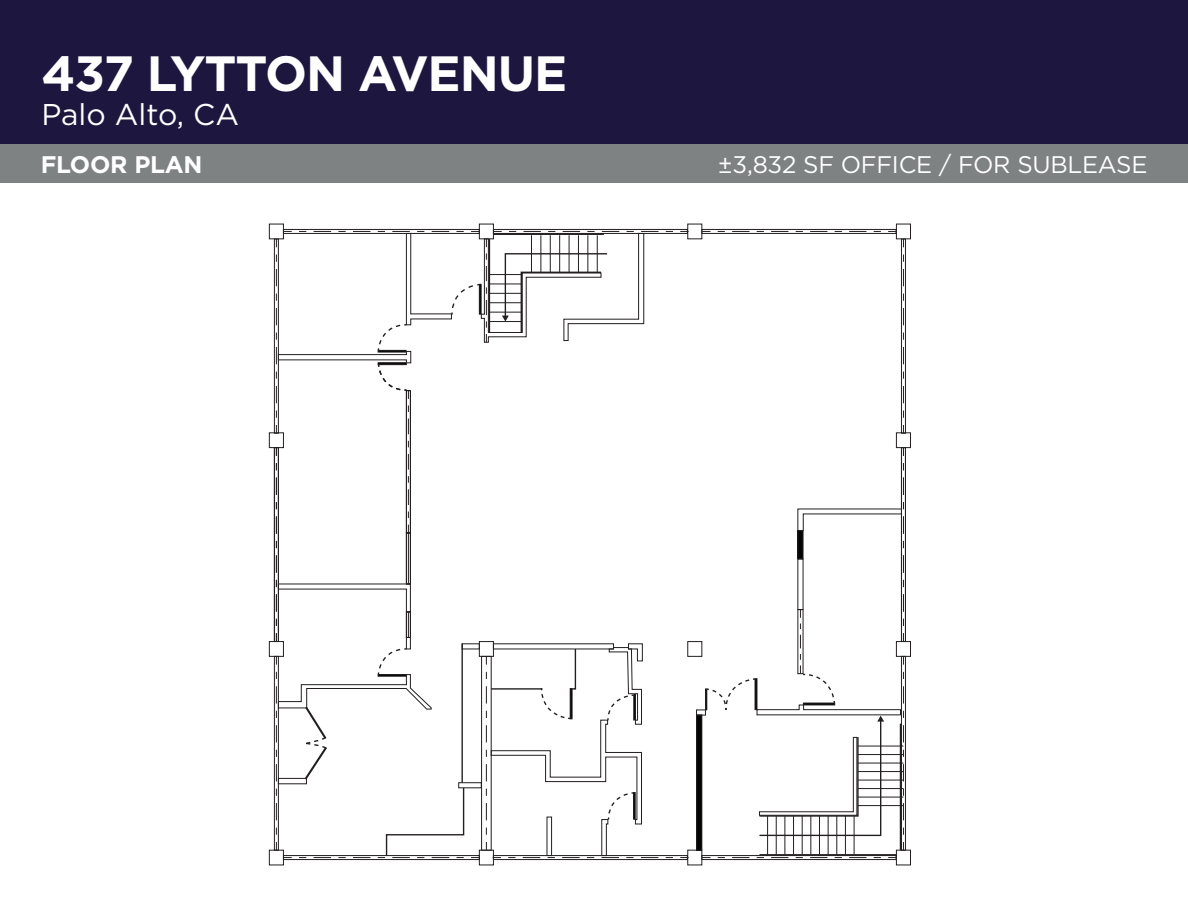
<style>
.page{position:relative;width:1188px;height:918px;background:#fff}
.page>*{position:absolute;margin:0;border:0;box-sizing:border-box;transform-origin:0 0}
.t1{font:700 49.5px "Gotham";letter-spacing:-.02em;color:#fff}
.t2{font:30px "Gotham";color:#fff}
.t3{font:24px "Gotham";letter-spacing:-.01em;color:#fff}
.t4{font:700 24px "Gotham";letter-spacing:-.01em;color:#fff}
</style>
<div class="page">
<div style="left:479px;top:224px;width:15px;height:15px;border:1px solid #231f20"></div>
<div style="left:269px;top:224px;width:15px;height:15px;border:1px solid #231f20"></div>
<div style="left:687px;top:224px;width:15px;height:15px;border:1px solid #231f20"></div>
<div style="left:896px;top:224px;width:15px;height:15px;border:1px solid #231f20"></div>
<div style="left:269px;top:641px;width:15px;height:16px;border:1px solid #231f20"></div>
<div style="left:687px;top:641px;width:15px;height:16px;border:1px solid #231f20"></div>
<div style="left:896px;top:641px;width:15px;height:16px;border:1px solid #231f20"></div>
<div style="left:479px;top:850px;width:15px;height:15px;border:1px solid #231f20"></div>
<div style="left:269px;top:850px;width:15px;height:15px;border:1px solid #231f20"></div>
<div style="left:687px;top:850px;width:15px;height:15px;border:1px solid #231f20"></div>
<div style="left:896px;top:850px;width:15px;height:15px;border:1px solid #231f20"></div>
<div style="left:269px;top:432px;width:15px;height:16px;border:1px solid #231f20"></div>
<div style="left:896px;top:432px;width:15px;height:16px;border:1px solid #231f20"></div>
<div style="left:283px;top:229px;width:197px;height:5px;border:1px solid #231f20"></div>
<div style="left:493px;top:229px;width:195px;height:5px;border:1px solid #231f20"></div>
<div style="left:702px;top:229px;width:194px;height:5px;border:1px solid #231f20"></div>
<div style="left:901px;top:239px;width:5px;height:195px;border:1px solid #231f20"></div>
<svg style="left:718px;top:231px;width:178px;height:1px"></svg>
<svg style="left:903px;top:255px;width:1px;height:178px"></svg>
<div style="left:901px;top:447px;width:5px;height:195px;border:1px solid #231f20"></div>
<div style="left:901px;top:656px;width:5px;height:195px;border:1px solid #231f20"></div>
<div style="left:274px;top:239px;width:5px;height:195px;border:1px solid #231f20"></div>
<div style="left:274px;top:447px;width:5px;height:195px;border:1px solid #231f20"></div>
<div style="left:274px;top:656px;width:5px;height:195px;border:1px solid #231f20"></div>
<div style="left:283px;top:855px;width:197px;height:5px;border:1px solid #231f20"></div>
<div style="left:493px;top:855px;width:195px;height:5px;border:1px solid #231f20"></div>
<div style="left:702px;top:855px;width:194px;height:5px;border:1px solid #231f20"></div>
<svg style="left:718px;top:857px;width:178px;height:1px"></svg>
<div style="left:697px;top:715px;width:5px;height:135px;background:#040503"></div>
<div style="left:696px;top:715px;width:6px;height:135px;border:1px solid #231f20"></div>
<div style="left:696px;top:710px;width:10px;height:5px;border:1px solid #231f20"></div>
<hr style="left:854px;top:816px;width:1px;height:39px;background:#231f20">
<hr style="left:759px;top:854px;width:137px;height:1px;background:#231f20">
<hr style="left:785px;top:816px;width:1px;height:39px;background:#231f20">
<hr style="left:793px;top:816px;width:1px;height:39px;background:#231f20">
<hr style="left:802px;top:816px;width:1px;height:39px;background:#231f20">
<hr style="left:810px;top:816px;width:1px;height:39px;background:#231f20">
<hr style="left:819px;top:816px;width:1px;height:39px;background:#231f20">
<hr style="left:828px;top:816px;width:1px;height:39px;background:#231f20">
<hr style="left:767px;top:816px;width:1px;height:39px;background:#231f20">
<hr style="left:776px;top:816px;width:1px;height:39px;background:#231f20">
<hr style="left:836px;top:816px;width:1px;height:39px;background:#231f20">
<hr style="left:845px;top:816px;width:1px;height:39px;background:#231f20">
<svg style="left:705px;top:463px;width:199px;height:387px"></svg>
<svg style="left:276px;top:231px;width:413px;height:627px"></svg>
<div style="left:0;top:0;width:1188px;height:171px;background:#1d1740"></div>
<div style="left:0;top:144px;width:1188px;height:39px;background:#7f8283"></div>
<p class="t1" style="left:41px;top:40px;width:527px">437 LYTTON AVENUE</p>
<p class="t2" style="left:41px;top:96px;width:199px">Palo Alto, CA</p>
<p class="t4" style="left:41px;top:149px;width:163px">FLOOR PLAN</p>
<p class="t3" style="left:718px;top:149px;width:431px">±3,832 SF OFFICE / FOR SUBLEASE</p>
</div>
